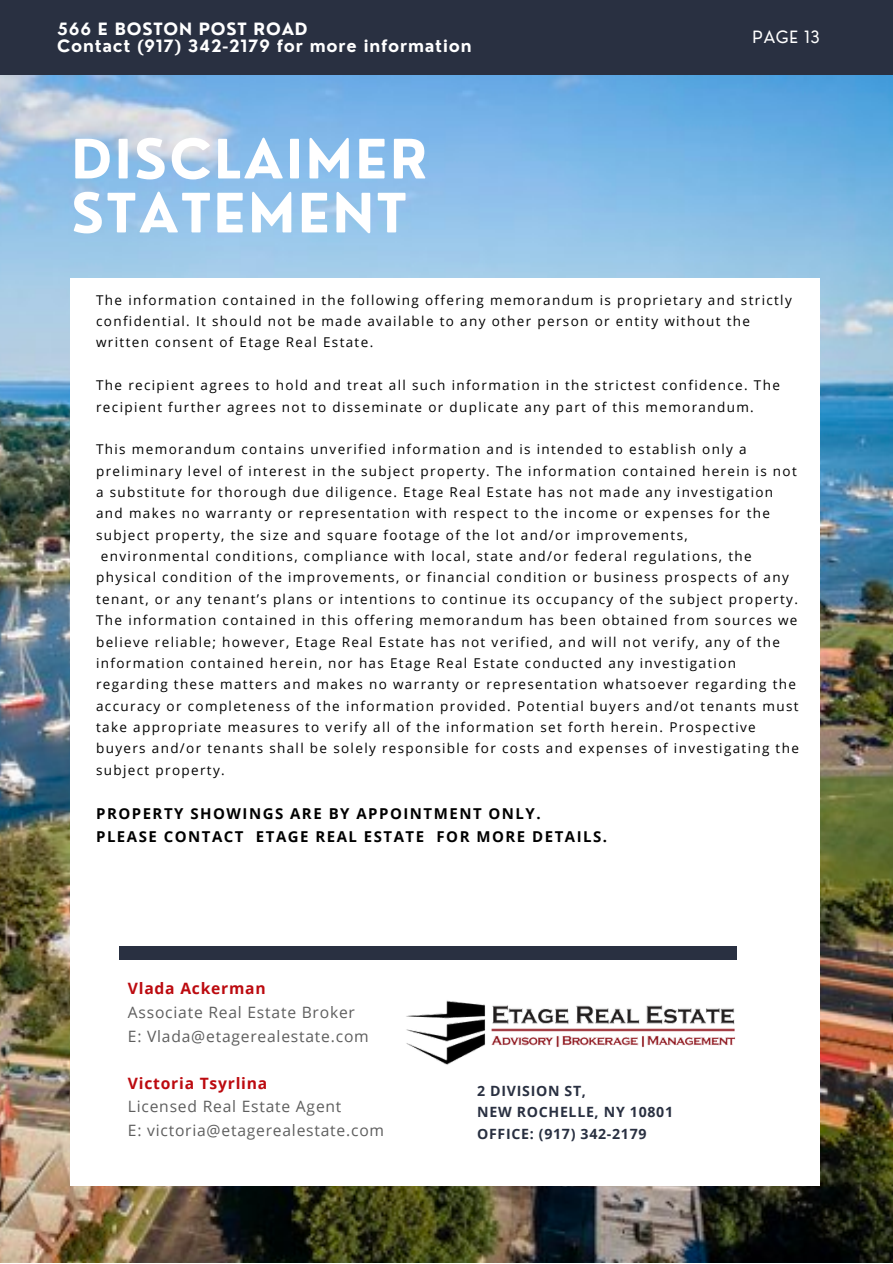
<style>
.page{position:relative;width:893px;height:1264px;background:#fff}
.page>*{position:absolute;margin:0;border:0;box-sizing:border-box;transform-origin:0 0}
.t1{font:700 52.95px/54px "Nourd";letter-spacing:.05em;color:#fff}
.t2{font:700 16.5px "Nourd";letter-spacing:.05em;color:#fff}
.t3{font:16.5px "Nourd";letter-spacing:.05em;color:#fff}
.t4{font:15.6px "Open Sans";letter-spacing:.05em;color:#5e5e5e}
.t5{font:700 15.6px "Open Sans";letter-spacing:.05em;color:#bc0a0f}
.t6{font:700 15px "Open Sans";letter-spacing:.1em;color:#000}
.t7{font:700 14.1px "Open Sans";letter-spacing:.05em;color:#293041}
.t8{font:13.5px/21.3px "Open Sans";letter-spacing:.1em;color:#000}
</style>
<div class="page">
<img style="left:0;top:74px;width:892px;height:1188px">
<div style="left:0;top:0;width:892px;height:74px;background:#293041"></div>
<div style="left:71px;top:278px;width:748px;height:907px;background:#fff"></div>
<div style="left:119px;top:946px;width:617px;height:13px;background:#293041"></div>
<img style="left:395px;top:946px;width:352px;height:262px">
<p class="t2" style="left:57px;top:18px;width:252px">566 E BOSTON POST ROAD</p>
<p class="t2" style="left:57px;top:35px;width:416px">Contact (917) 342-2179 for more information</p>
<p class="t1" style="left:71px;top:132px;width:358px">DISCLAIMER<br>STATEMENT</p>
<p class="t3" style="left:752px;top:27px;width:69px">PAGE 13</p>
<p class="t8" style="left:96px;top:289px;width:697px">The information contained in the following offering memorandum is proprietary and strictly confidential. It should not be made available to any other person or entity without the written consent of Etage Real Estate.</p>
<p class="t8" style="left:96px;top:374px;width:685px">The recipient agrees to hold and treat all such information in the strictest confidence. The recipient further agrees not to disseminate or duplicate any part of this memorandum.</p>
<p class="t8" style="left:96px;top:438px;width:652px">This memorandum contains unverified information and is intended to establish only a</p>
<p class="t8" style="left:96px;top:459px;width:702px">preliminary level of interest in the subject property. The information contained herein is not</p>
<p class="t8" style="left:96px;top:481px;width:678px">a substitute for thorough due diligence. Etage Real Estate has not made any investigation</p>
<p class="t8" style="left:96px;top:502px;width:675px">and makes no warranty or representation with respect to the income or expenses for the</p>
<p class="t8" style="left:96px;top:524px;width:593px">subject property, the size and square footage of the lot and/or improvements,</p>
<p class="t8" style="left:101px;top:545px;width:652px">environmental conditions, compliance with local, state and/or federal regulations, the</p>
<p class="t8" style="left:96px;top:566px;width:694px">physical condition of the improvements, or financial condition or business prospects of any</p>
<p class="t8" style="left:96px;top:588px;width:703px">tenant, or any tenant’s plans or intentions to continue its occupancy of the subject property.</p>
<p class="t8" style="left:96px;top:609px;width:702px">The information contained in this offering memorandum has been obtained from sources we</p>
<p class="t8" style="left:96px;top:630px;width:685px">believe reliable; however, Etage Real Estate has not verified, and will not verify, any of the</p>
<p class="t8" style="left:96px;top:652px;width:641px">information contained herein, nor has Etage Real Estate conducted any investigation</p>
<p class="t8" style="left:96px;top:673px;width:701px">regarding these matters and makes no warranty or representation whatsoever regarding the</p>
<p class="t8" style="left:96px;top:694px;width:704px">accuracy or completeness of the information provided. Potential buyers and/ot tenants must</p>
<p class="t8" style="left:96px;top:716px;width:661px">take appropriate measures to verify all of the information set forth herein. Prospective</p>
<p class="t8" style="left:96px;top:737px;width:704px">buyers and/or tenants shall be solely responsible for costs and expenses of investigating the</p>
<p class="t8" style="left:96px;top:758px;width:130px">subject property.</p>
<p class="t6" style="left:96px;top:802px;width:446px">PROPERTY SHOWINGS ARE BY APPOINTMENT ONLY.</p>
<p class="t6" style="left:96px;top:826px;width:512px">PLEASE CONTACT ETAGE REAL ESTATE FOR MORE DETAILS.</p>
<p class="t5" style="left:128px;top:977px;width:139px">Vlada Ackerman</p>
<p class="t4" style="left:128px;top:1001px;width:228px">Associate Real Estate Broker</p>
<p class="t4" style="left:128px;top:1024px;width:242px">E: Vlada@etagerealestate.com</p>
<p class="t5" style="left:128px;top:1072px;width:141px">Victoria Tsyrlina</p>
<p class="t4" style="left:128px;top:1095px;width:215px">Licensed Real Estate Agent</p>
<p class="t4" style="left:128px;top:1119px;width:258px">E: victoria@etagerealestate.com</p>
<p class="t7" style="left:477px;top:1080px;width:110px">2 DIVISION ST,</p>
<p class="t7" style="left:477px;top:1102px;width:197px">NEW ROCHELLE, NY 10801</p>
<p class="t7" style="left:477px;top:1123px;width:171px">OFFICE: (917) 342-2179</p>
</div>
